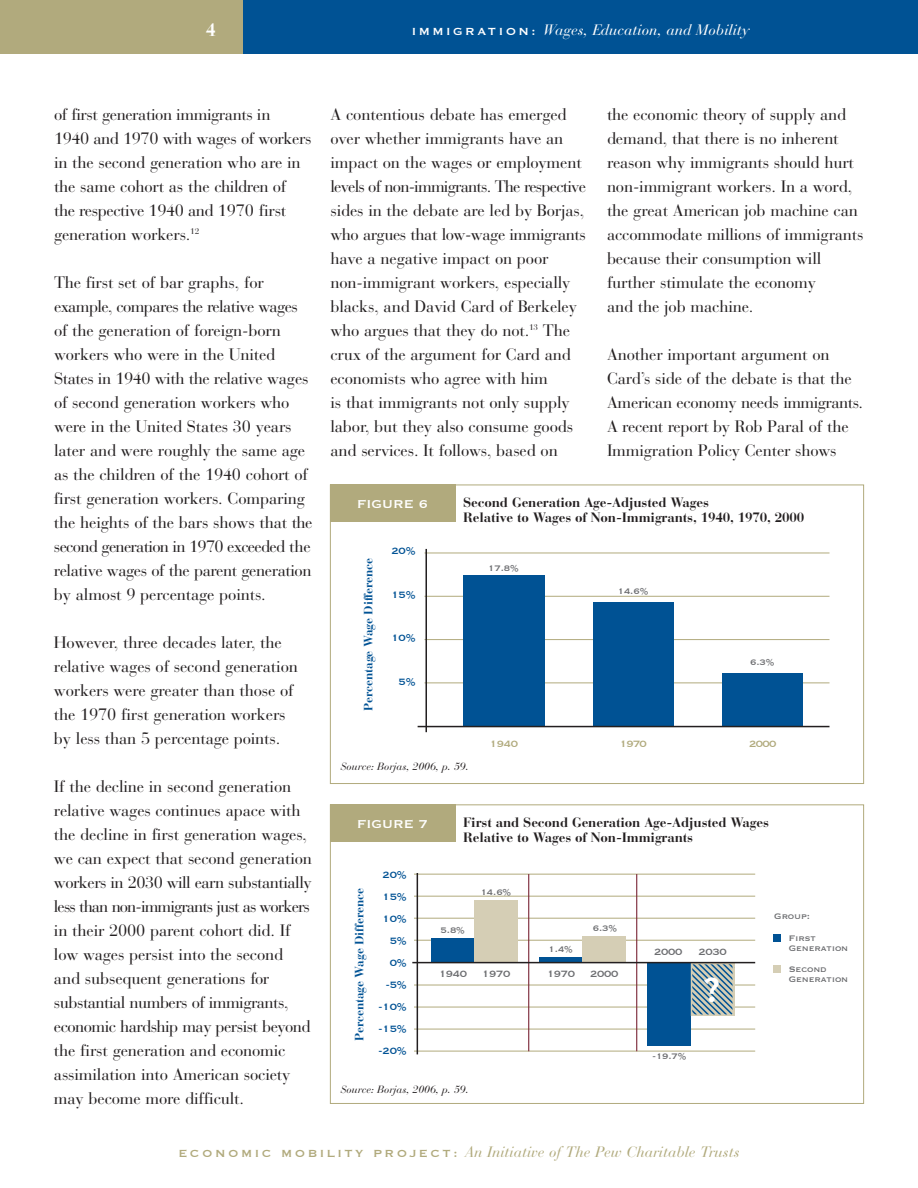
<style>
.page{position:relative;width:918px;height:1188px;background:#fff}
.page>*{position:absolute;margin:0;border:0;box-sizing:border-box;transform-origin:0 0}
.t1{font:45px "Copperplate";color:#fff}
.t2{font:700 18px "Bauer Bodoni";color:#fff}
.t3{font:16.5px/24px "Bauer Bodoni";letter-spacing:-.01em;color:#231f20}
.t4{font:16.5px/24px "Bauer Bodoni";letter-spacing:-.03em;color:#231f20}
.t5{font:italic 15px "Bauer Bodoni";color:#b1aa7d}
.t6{font:italic 15px "Bauer Bodoni";color:#fff}
.t7{font:15px "Copperplate";color:#fff}
.t8{font:700 13.5px/15px "Bauer Bodoni";letter-spacing:-.01em;color:#231f20}
.t9{font:700 12px "Bauer Bodoni";letter-spacing:-.01em;color:#005294}
.t10{font:12px/22px "Copperplate";letter-spacing:-.01em;color:#005294;text-align:right}
.t11{font:12px "Copperplate";letter-spacing:-.03em;color:#6c6d70}
.t12{font:12px "Copperplate";letter-spacing:-.06em;color:#b1aa7d}
.t13{font:10.5px/10.5px "Copperplate";letter-spacing:-.01em;color:#6c6d70}
.t14{font:italic 10.5px "Bauer Bodoni";color:#231f20}
.s1{font-family:"Copperplate";font-style:normal;font-size:13.5px}
</style>
<div class="page">
<hr style="left:414px;top:1007px;width:341px;height:1px;background:#b1aa7d">
<hr style="left:414px;top:985px;width:341px;height:1px;background:#b1aa7d">
<div style="left:2px;top:0;width:916px;height:54px;background:#005294"></div>
<div style="left:0;top:0;width:243px;height:54px;background:#b1aa7d"></div>
<div style="left:330px;top:485px;width:126px;height:37px;background:#b1aa7d"></div>
<hr style="left:425px;top:683px;width:405px;height:1px;background:#b1aa7d">
<hr style="left:425px;top:639px;width:405px;height:1px;background:#b1aa7d">
<hr style="left:425px;top:596px;width:405px;height:1px;background:#b1aa7d">
<hr style="left:425px;top:553px;width:405px;height:1px;background:#b1aa7d">
<hr style="left:425px;top:549px;width:2px;height:183px;background:#231f20">
<div style="left:463px;top:575px;width:81px;height:151px;background:#005294"></div>
<div style="left:593px;top:602px;width:81px;height:124px;background:#005294"></div>
<div style="left:722px;top:673px;width:81px;height:53px;background:#005294"></div>
<hr style="left:418px;top:726px;width:412px;height:1px;background:#231f20">
<hr style="left:414px;top:1051px;width:341px;height:1px;background:#b1aa7d">
<hr style="left:414px;top:1029px;width:341px;height:1px;background:#b1aa7d">
<hr style="left:414px;top:940px;width:341px;height:1px;background:#b1aa7d">
<hr style="left:414px;top:918px;width:341px;height:1px;background:#b1aa7d">
<hr style="left:414px;top:896px;width:341px;height:1px;background:#b1aa7d">
<hr style="left:414px;top:874px;width:341px;height:1px;background:#b1aa7d">
<hr style="left:417px;top:873px;width:1px;height:181px;background:#231f20">
<div style="left:330px;top:804px;width:126px;height:38px;background:#b1aa7d"></div>
<div style="left:432px;top:938px;width:43px;height:25px;background:#005294"></div>
<div style="left:475px;top:900px;width:43px;height:63px;background:#d5ceb5"></div>
<svg style="left:540px;top:957px;width:43px;height:5px"></svg>
<div style="left:583px;top:936px;width:43px;height:27px;background:#d5ceb5"></div>
<div style="left:648px;top:963px;width:43px;height:83px;background:#005294"></div>
<div style="left:774px;top:934px;width:7px;height:8px;background:#005294"></div>
<div style="left:774px;top:966px;width:7px;height:7px;background:#d5ceb5"></div>
<hr style="left:528px;top:874px;width:1px;height:177px;background:#7b2737">
<hr style="left:636px;top:874px;width:1px;height:177px;background:#7b2737">
<svg style="left:689px;top:961px;width:47px;height:55px;background:#8aa3ab"></svg>
<div style="left:691px;top:963px;width:43px;height:53px;border:2px solid #d5ceb5"></div>
<hr style="left:412px;top:962px;width:343px;height:1px;background:#231f20">
<p class="t2" style="left:206px;top:23px;width:12px">4</p>
<p class="t6" style="left:412px;top:24px;width:339px"><span class="s1">I M M I G R AT I O N :</span> Wages, Education, and Mobility</p>
<p class="t4" style="left:54px;top:105px;width:259px">of first generation immigrants in<br>1940 and 1970 with wages of workers in the second generation who are in the same cohort as the children of<br>the respective 1940 and 1970 first generation workers.<sup>12</sup></p>
<p class="t3" style="left:54px;top:273px;width:260px">The first set of bar graphs, for example, compares the relative wages of the generation of foreign-born workers who were in the United States in 1940 with the relative wages of second generation workers who were in the United States 30 years later and were roughly the same age as the children of the 1940 cohort of first generation workers. Comparing the heights of the bars shows that the second generation in 1970 exceeded the relative wages of the parent generation by almost 9 percentage points.</p>
<p class="t3" style="left:54px;top:633px;width:245px">However, three decades later, the relative wages of second generation workers were greater than those of the 1970 first generation workers by less than 5 percentage points.</p>
<p class="t3" style="left:54px;top:777px;width:260px">If the decline in second generation relative wages continues apace with the decline in first generation wages, we can expect that second generation workers in 2030 will earn substantially less than non-immigrants just as workers in their 2000 parent cohort did. If low wages persist into the second and subsequent generations for substantial numbers of immigrants, economic hardship may persist beyond the first generation and economic assimilation into American society may become more difficult.</p>
<p class="t3" style="left:330px;top:105px;width:257px">A contentious debate has emerged over whether immigrants have an impact on the wages or employment levels of non-immigrants. The respective sides in the debate are led by Borjas, who argues that low-wage immigrants have a negative impact on poor non-immigrant workers, especially blacks, and David Card of Berkeley who argues that they do not.<sup>13</sup> The crux of the argument for Card and economists who agree with him<br>is that immigrants not only supply labor, but they also consume goods and services. It follows, based on</p>
<p class="t3" style="left:607px;top:105px;width:258px">the economic theory of supply and demand, that there is no inherent reason why immigrants should hurt non-immigrant workers. In a word, the great American job machine can accommodate millions of immigrants because their consumption will further stimulate the economy<br>and the job machine.</p>
<p class="t3" style="left:607px;top:345px;width:258px">Another important argument on Card’s side of the debate is that the American economy needs immigrants.<br>A recent report by Rob Paral of the Immigration Policy Center shows</p>
<p class="t7" style="left:357px;top:494px;width:72px">FIGURE 6</p>
<p class="t8" style="left:463px;top:496px;width:343px">Second Generation Age-Adjusted Wages<br>Relative to Wages of Non-Immigrants, 1940, 1970, 2000</p>
<p class="t10" style="left:391px;top:539px;width:27px">20%</p>
<p class="t10" style="left:391px;top:583px;width:27px">15%</p>
<p class="t10" style="left:391px;top:626px;width:27px">10%</p>
<p class="t10" style="left:399px;top:670px;width:19px">5%</p>
<p class="t9" style="left:364px;top:711px;width:154px;rotate:-90deg">Percentage Wage Difference</p>
<p class="t13" style="left:488px;top:562px;width:33px">17.8%</p>
<p class="t13" style="left:618px;top:586px;width:33px">14.6%</p>
<p class="t13" style="left:750px;top:656px;width:26px">6.3%</p>
<p class="t14" style="left:341px;top:763px;width:129px">Source: Borjas, 2006, p. 59.</p>
<p class="t12" style="left:490px;top:736px;width:30px">1940</p>
<p class="t12" style="left:620px;top:736px;width:29px">1970</p>
<p class="t12" style="left:749px;top:736px;width:29px">2000</p>
<p class="t7" style="left:357px;top:814px;width:72px">FIGURE 7</p>
<p class="t8" style="left:463px;top:816px;width:307px">First and Second Generation Age-Adjusted Wages<br>Relative to Wages of Non-Immigrants</p>
<p class="t9" style="left:355px;top:1041px;width:154px;rotate:-90deg">Percentage Wage Difference</p>
<p class="t10" style="left:379px;top:863px;width:30px">20%<br>15%<br>10%<br>5%<br>0% -5% -10% -15% -20%</p>
<p class="t13" style="left:441px;top:924px;width:26px">5.8%</p>
<p class="t13" style="left:481px;top:887px;width:33px">14.6%</p>
<p class="t11" style="left:439px;top:966px;width:73px">1940 1970</p>
<p class="t14" style="left:341px;top:1085px;width:129px">Source: Borjas, 2006, p. 59.</p>
<p class="t13" style="left:549px;top:944px;width:26px">1.4%</p>
<p class="t13" style="left:593px;top:923px;width:26px">6.3%</p>
<p class="t11" style="left:547px;top:966px;width:73px">1970 2000</p>
<p class="t11" style="left:654px;top:944px;width:30px">2000</p>
<p class="t11" style="left:698px;top:944px;width:30px">2030</p>
<h1 class="t1" style="left:701px;top:961px;width:21px">?</h1>
<p class="t13" style="left:653px;top:1050px;width:36px">-19.7%</p>
<p class="t13" style="left:774px;top:911px;width:37px">Group:</p>
<p class="t13" style="left:789px;top:932px;width:61px">First<br>Generation</p>
<p class="t13" style="left:789px;top:963px;width:61px">Second<br>Generation</p>
<p class="t5" style="left:179px;top:1147px;width:563px"><span class="s1">E C O N O M I C M O B I L I T Y P R O J E C T :</span> An Initiative of The Pew Charitable Trusts</p>
</div>
